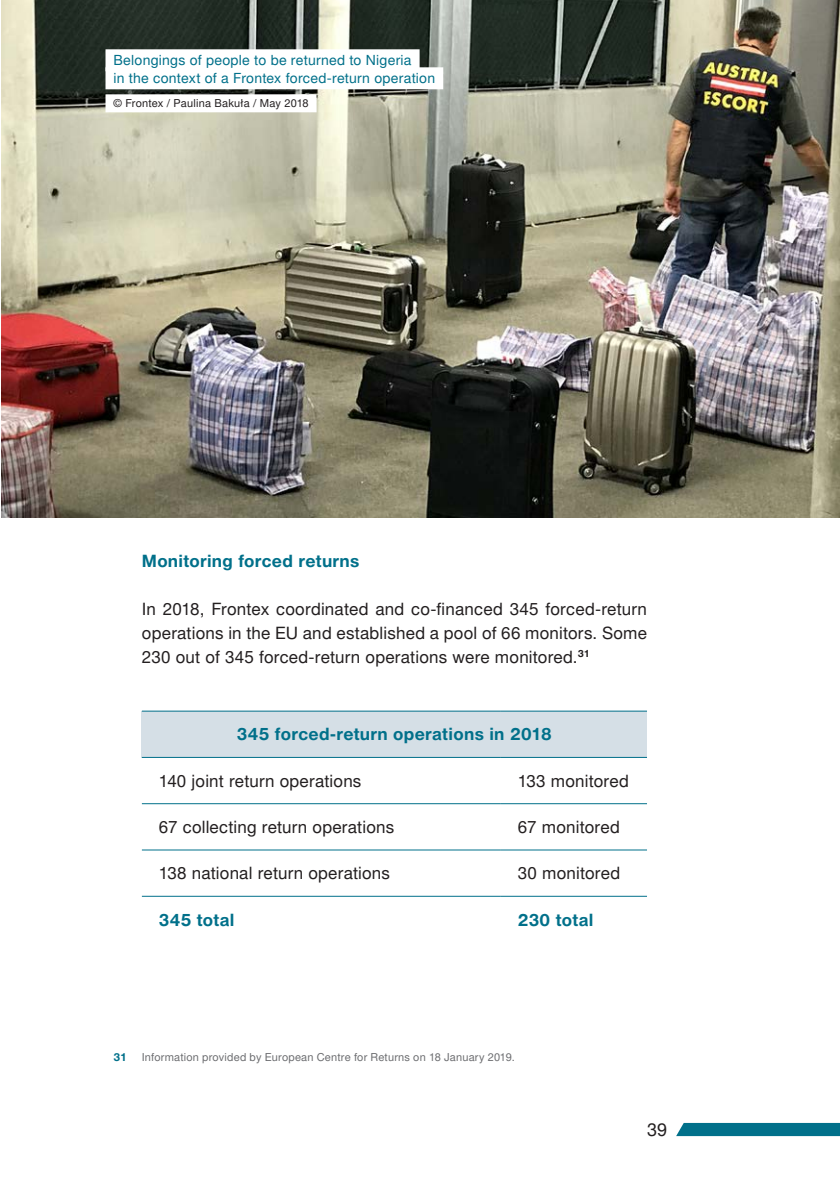
<style>
.page{position:relative;width:840px;height:1191px;background:#fff}
.page>*{position:absolute;margin:0;border:0;box-sizing:border-box;transform-origin:0 0}
.t1{font:18px "Switzer EFN";color:#231f20}
.t2{font:17px/24px "Switzer EFN";letter-spacing:.01em;color:#231f20;text-align:justify}
.t3{font:700 17px "Switzer EFN";letter-spacing:.015em;color:#01708a}
.t4{font:14px/18px "Switzer EFN";letter-spacing:.015em;color:#01708a}
.t5{font:11px "Switzer EFN";letter-spacing:.015em;color:#6c6d70}
.t6{font:11px "Switzer EFN";letter-spacing:.02em;color:#231f20}
.t7{font:700 11px "Switzer EFN";color:#01708a}
</style>
<div class="page">
<div style="left:676px;top:1123px;width:163px;height:13px;background:#01708a"></div>
<div style="left:142px;top:711px;width:504px;height:46px;background:#d5dfe6"></div>
<hr style="left:142px;top:803px;width:358px;height:1px;background:#01708a">
<hr style="left:500px;top:803px;width:146px;height:1px;background:#01708a">
<hr style="left:142px;top:849px;width:358px;height:1px;background:#01708a">
<hr style="left:500px;top:849px;width:146px;height:1px;background:#01708a">
<hr style="left:142px;top:895px;width:358px;height:1px;background:#01708a">
<hr style="left:500px;top:895px;width:146px;height:1px;background:#01708a">
<hr style="left:142px;top:710px;width:358px;height:1px;background:#01708a">
<hr style="left:500px;top:710px;width:146px;height:1px;background:#01708a">
<hr style="left:142px;top:757px;width:358px;height:1px;background:#01708a">
<hr style="left:500px;top:757px;width:146px;height:1px;background:#01708a">
<img style="left:2px;top:0;width:837px;height:517px">
<div style="left:105px;top:49px;width:314px;height:22px;background:#fff"></div>
<div style="left:105px;top:67px;width:338px;height:22px;background:#fff"></div>
<div style="left:105px;top:94px;width:211px;height:18px;background:#fff"></div>
<p class="t4" style="left:113px;top:51px;width:323px">Belongings of people to be returned to Nigeria<br>in the context of a Frontex forced-return operation</p>
<p class="t6" style="left:113px;top:97px;width:196px">© Frontex / Paulina Bakuła / May 2018</p>
<p class="t3" style="left:142px;top:550px;width:219px">Monitoring forced returns</p>
<p class="t2" style="left:142px;top:596px;width:506px">In 2018, Frontex coordinated and co-financed 345 forced-return operations in the EU and established a pool of 66 monitors. Some 230 out of 345 forced-return operations were monitored.<sup>31</sup></p>
<p class="t3" style="left:237px;top:724px;width:316px">345 forced-return operations in 2018</p>
<p class="t2" style="left:159px;top:768px;width:204px">140 joint return operations</p>
<p class="t2" style="left:517px;top:768px;width:112px">133 monitored</p>
<p class="t2" style="left:159px;top:815px;width:237px">67 collecting return operations</p>
<p class="t2" style="left:517px;top:815px;width:103px">67 monitored</p>
<p class="t2" style="left:159px;top:861px;width:232px">138 national return operations</p>
<p class="t2" style="left:517px;top:861px;width:104px">30 monitored</p>
<p class="t3" style="left:159px;top:909px;width:77px">345 total</p>
<p class="t3" style="left:517px;top:909px;width:77px">230 total</p>
<p class="t7" style="left:113px;top:1050px;width:15px">31</p>
<p class="t5" style="left:142px;top:1050px;width:374px">Information provided by European Centre for Returns on 18 January 2019.</p>
<p class="t1" style="left:646px;top:1119px;width:22px">39</p>
</div>
